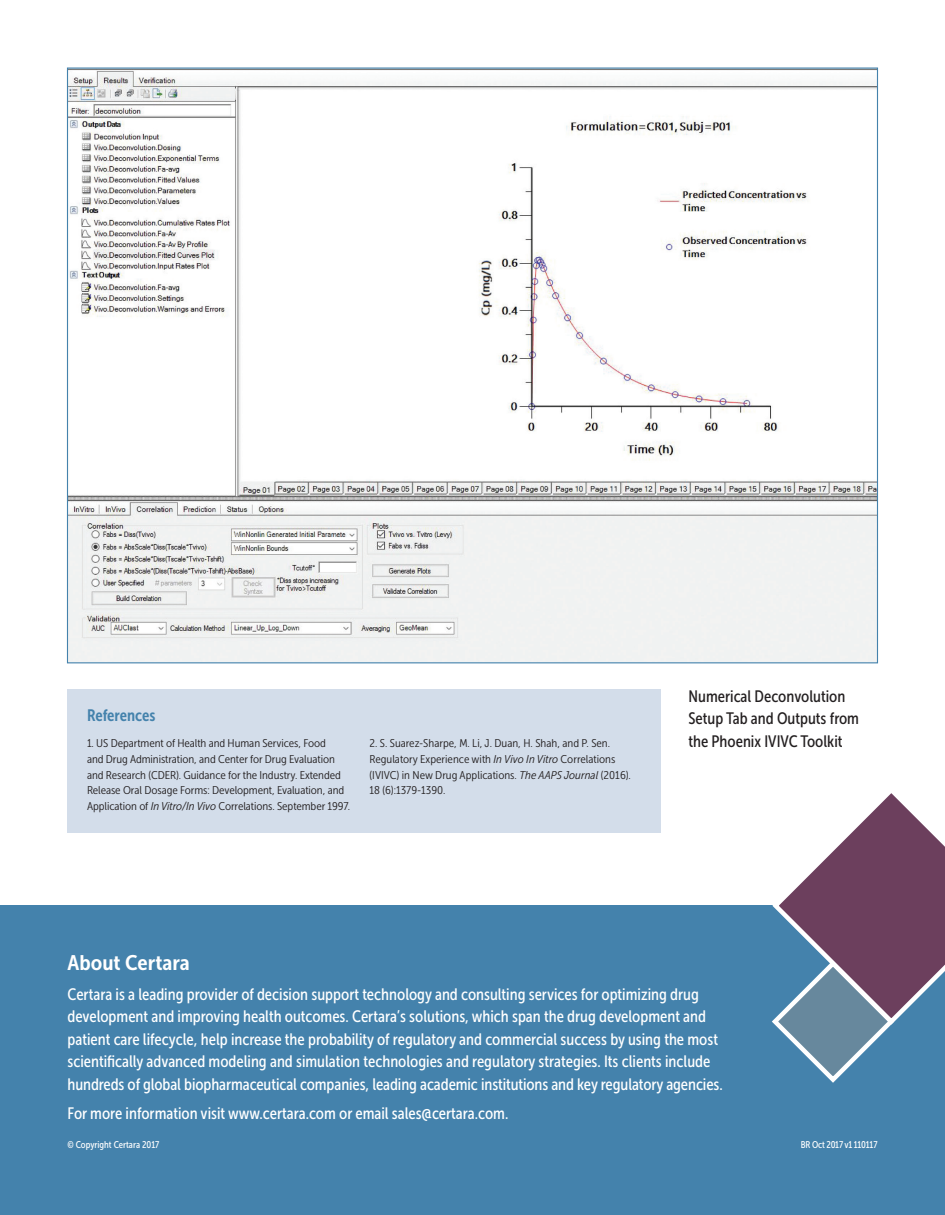
<style>
.page{position:relative;width:945px;height:1215px;background:#fff}
.page>*{position:absolute;margin:0;border:0;box-sizing:border-box;transform-origin:0 0}
.t1{font:21px "Museo Sans Cond 700";color:#fff;scale:1.1 1}
.t2{font:16.5px/22.5px "Museo Sans Cond 500";color:#fff}
.t3{font:16.5px/22.5px "Museo Sans Cond 500";color:#231f20}
.t4{font:16.5px "Museo Sans Cond 700";color:#4482ac}
.t5{font:11.25px/15.8px "Museo Sans Cond 300";letter-spacing:-.005em;color:#231f20;scale:1.1 1}
.t6{font:9.75px "Museo Sans Cond 500";letter-spacing:-.01em;color:#fff}
.s1{font-style:italic}
</style>
<div class="page">
<div style="left:0;top:906px;width:945px;height:309px;background:#4482ac"></div>
<svg style="left:769px;top:793px;width:176px;height:290px"></svg>
<div style="left:68px;top:690px;width:594px;height:143px;background:#d3ddea"></div>
<img style="left:69px;top:70px;width:807px;height:591px">
<p class="t4" style="left:87px;top:706px;width:70px">References</p>
<p class="t5" style="left:87px;top:736px;width:241px">1. US Department of Health and Human Services, Food<br>and Drug Administration, and Center for Drug Evaluation and Research (CDER). Guidance for the Industry. Extended Release Oral Dosage Forms: Development, Evaluation, and Application of <span class="s1">In Vitro/In Vivo</span> Correlations. September 1997.</p>
<p class="t5" style="left:369px;top:736px;width:239px">2. S. Suarez-Sharpe, M. Li, J. Duan, H. Shah, and P. Sen.<br>Regulatory Experience with <span class="s1">In Vivo In Vitro</span> Correlations (IVIVC) in New Drug Applications. <span class="s1">The AAPS Journal</span> (2016).<br>18 (6):1379-1390.</p>
<p class="t3" style="left:689px;top:685px;width:172px">Numerical Deconvolution<br>Setup Tab and Outputs from the Phoenix IVIVC Toolkit</p>
<p class="t1" style="left:68px;top:951px;width:113px">About Certara</p>
<p class="t2" style="left:68px;top:983px;width:657px">Certara is a leading provider of decision support technology and consulting services for optimizing drug development and improving health outcomes. Certara’s solutions, which span the drug development and patient care lifecycle, help increase the probability of regulatory and commercial success by using the most scientifically advanced modeling and simulation technologies and regulatory strategies. Its clients include hundreds of global biopharmaceutical companies, leading academic institutions and key regulatory agencies.</p>
<p class="t2" style="left:68px;top:1102px;width:442px">For more information visit www.certara.com or email sales@certara.com.</p>
<p class="t6" style="left:68px;top:1139px;width:93px">© Copyright Certara 2017</p>
<p class="t6" style="left:801px;top:1139px;width:78px">BR Oct 2017 v1 110117</p>
</div>
